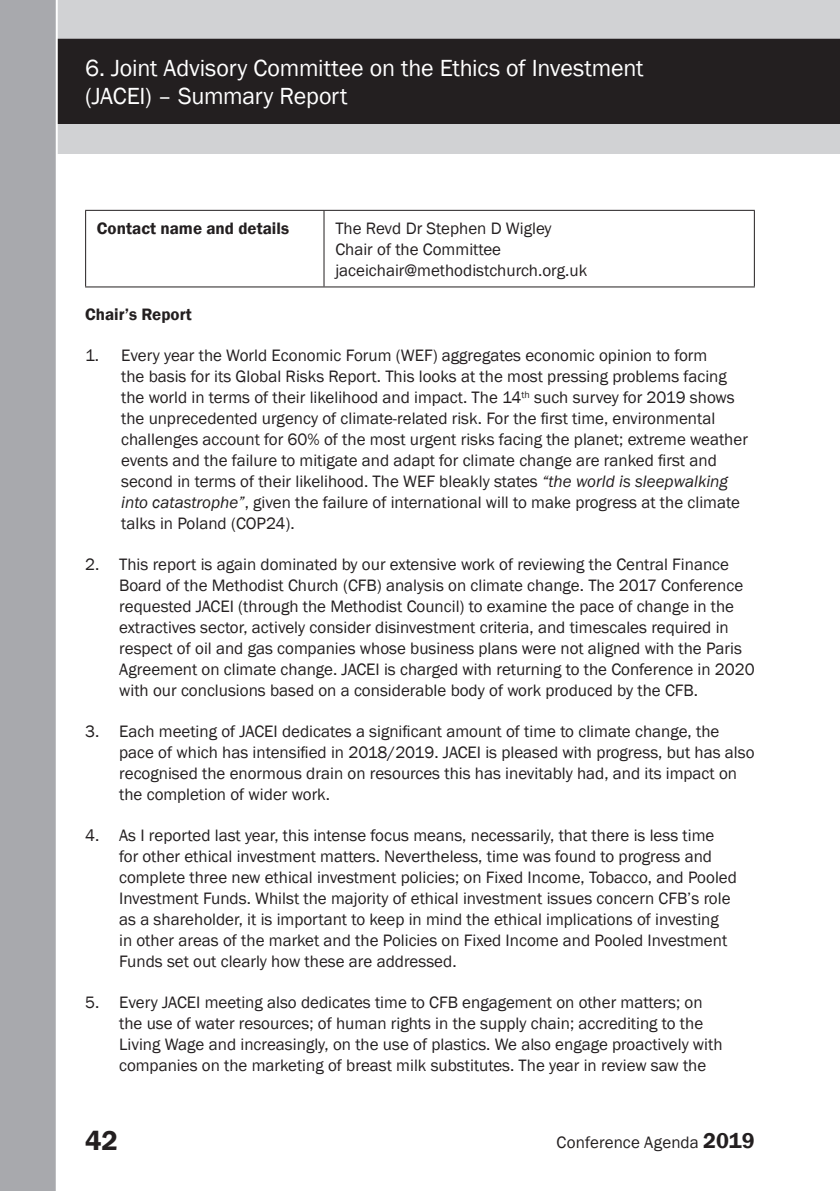
<style>
.page{position:relative;width:840px;height:1191px;background:#fff}
.page>*{position:absolute;margin:0;border:0;box-sizing:border-box;transform-origin:0 0}
.t1{font:600 28px "Franklin Gothic";color:#231f20}
.t2{font:24px/28px "Franklin Gothic";letter-spacing:-.01em;color:#fff}
.t3{font:17px/21px "Franklin Gothic";color:#231f20}
.Heading_2{font:600 17px "Franklin Gothic";color:#231f20}
.s1{font-style:italic}
.s2{font-weight:600;font-size:22px}
</style>
<div class="page">
<div style="left:0;top:0;width:839px;height:154px;background:#d1d2d4"></div>
<div style="left:58px;top:39px;width:781px;height:85px;background:#231f20"></div>
<div style="left:0;top:0;width:58px;height:1191px;background:#a8a9ad"></div>
<hr style="left:85px;top:210px;width:239px;height:1px;background:#231f20">
<hr style="left:85px;top:211px;width:1px;height:75px;background:#231f20">
<hr style="left:324px;top:210px;width:430px;height:1px;background:#231f20">
<hr style="left:323px;top:211px;width:1px;height:75px;background:#231f20">
<hr style="left:753px;top:211px;width:1px;height:75px;background:#231f20">
<hr style="left:85px;top:286px;width:239px;height:1px;background:#231f20">
<hr style="left:324px;top:286px;width:430px;height:1px;background:#231f20">
<h2 class="t2" style="left:85px;top:54px;width:559px">6. Joint Advisory Committee on the Ethics of Investment (JACEI) – Summary Report</h2>
<p class="Heading_2" style="left:97px;top:217px;width:193px">Contact name and details</p>
<p class="t3" style="left:335px;top:218px;width:218px">The Revd Dr Stephen D Wigley</p>
<p class="t3" style="left:335px;top:239px;width:167px">Chair of the Committee</p>
<p class="t3" style="left:335px;top:260px;width:253px">jaceichair@methodistchurch.org.uk</p>
<p class="Heading_2" style="left:85px;top:304px;width:108px">Chair’s Report</p>
<p class="t3" style="left:121px;top:345px;width:628px;text-indent:-36px">1. Every year the World Economic Forum (WEF) aggregates economic opinion to form<br>the basis for its Global Risks Report. This looks at the most pressing problems facing the world in terms of their likelihood and impact. The 14<sup>th</sup> such survey for 2019 shows the unprecedented urgency of climate-related risk. For the first time, environmental challenges account for 60% of the most urgent risks facing the planet; extreme weather events and the failure to mitigate and adapt for climate change are ranked first and second in terms of their likelihood. The WEF bleakly states <span class="s1">“the world is sleepwalking into catastrophe”</span>, given the failure of international will to make progress at the climate talks in Poland (COP24).</p>
<p class="t3" style="left:119px;top:554px;width:636px;text-indent:-34px">2. This report is again dominated by our extensive work of reviewing the Central Finance Board of the Methodist Church (CFB) analysis on climate change. The 2017 Conference requested JACEI (through the Methodist Council) to examine the pace of change in the extractives sector, actively consider disinvestment criteria, and timescales required in respect of oil and gas companies whose business plans were not aligned with the Paris Agreement on climate change. JACEI is charged with returning to the Conference in 2020 with our conclusions based on a considerable body of work produced by the CFB.</p>
<p class="t3" style="left:119px;top:721px;width:636px;text-indent:-34px">3. Each meeting of JACEI dedicates a significant amount of time to climate change, the pace of which has intensified in 2018/2019. JACEI is pleased with progress, but has also recognised the enormous drain on resources this has inevitably had, and its impact on the completion of wider work.</p>
<p class="t3" style="left:119px;top:825px;width:619px;text-indent:-34px">4. As I reported last year, this intense focus means, necessarily, that there is less time for other ethical investment matters. Nevertheless, time was found to progress and complete three new ethical investment policies; on Fixed Income, Tobacco, and Pooled Investment Funds. Whilst the majority of ethical investment issues concern CFB’s role as a shareholder, it is important to keep in mind the ethical implications of investing<br>in other areas of the market and the Policies on Fixed Income and Pooled Investment Funds set out clearly how these are addressed.</p>
<p class="t3" style="left:119px;top:992px;width:604px;text-indent:-34px">5. Every JACEI meeting also dedicates time to CFB engagement on other matters; on the use of water resources; of human rights in the supply chain; accrediting to the Living Wage and increasingly, on the use of plastics. We also engage proactively with companies on the marketing of breast milk substitutes. The year in review saw the</p>
<h1 class="t1" style="left:85px;top:1123px;width:34px">42</h1>
<p class="t3" style="left:556px;top:1131px;width:200px">Conference Agenda <span class="s2">2019</span></p>
</div>
